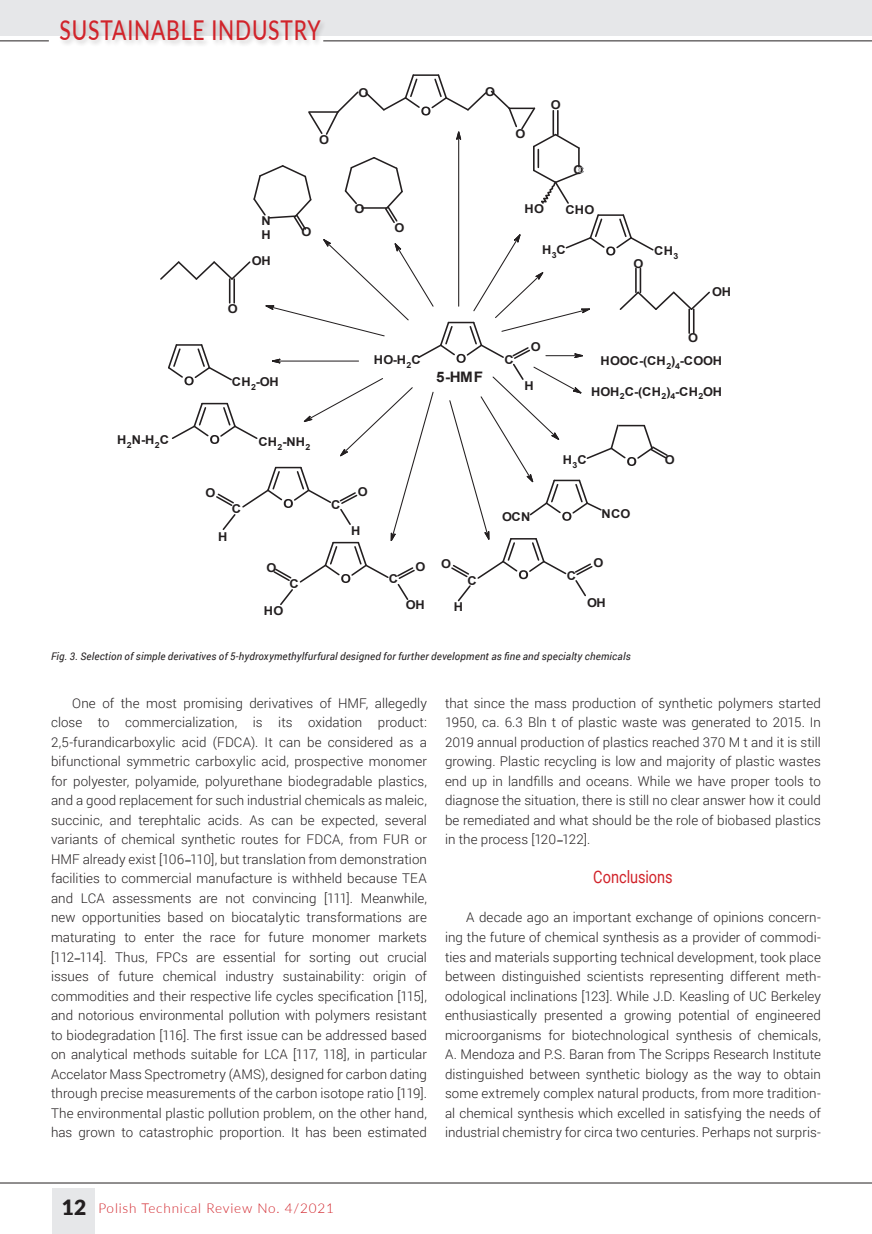
<style>
.page{position:relative;width:872px;height:1234px;background:#fff}
.page>*{position:absolute;margin:0;border:0;box-sizing:border-box;transform-origin:0 0}
.t1{font:500 27.3px "Lato";letter-spacing:.04em;color:#d1232a;scale:.77 1}
.PODPIS_rysunku{font:17.25px "Roboto";letter-spacing:-.005em;color:#d1232a;scale:.84 1}
.t2{font:700 14.4px "Arial";color:#231f20;scale:1.05 1}
.t3{font:300 13.5px "Lato";letter-spacing:.06em;color:#d1232a}
.Tekst_podstawowy_21{font:300 13.35px/19.5px "Roboto";letter-spacing:.005em;color:#231f20;text-align:justify}
.t4{font:700 12.15px/14.4px "Arial";letter-spacing:.025em;color:#231f20;scale:1.05 1}
.t5{font:700 12.15px "Arial";letter-spacing:-.03em;color:#231f20;scale:1.05 1}
.PODPIS_rysunku-2{font:italic 10.5px "Roboto";letter-spacing:.02em;color:#231f20}
.s1{font-family:"Book Antiqua";font-weight:400}
.s2{font-weight:900;font-size:21px;color:#231f20}
</style>
<div class="page">
<hr style="left:871px;top:0;width:1px;height:36px;background:#e6e7e9">
<div style="left:52px;top:1187px;width:42px;height:46px;background:#e6e7e9"></div>
<hr style="left:0;top:1182px;width:872px;height:1px;background:#231f20">
<div style="left:0;top:0;width:871px;height:36px;background:#e6e7e9"></div>
<div style="left:59px;top:19px;width:268px;height:28px;background:#231f20;opacity:.22"></div>
<hr style="left:0;top:40px;width:49px;height:1px;background:#231f20">
<hr style="left:323px;top:40px;width:549px;height:1px;background:#231f20">
<svg style="left:160px;top:74px;width:550px;height:531px"></svg>
<h1 class="t1" style="left:60px;top:10px;width:340px">SUSTAINABLE INDUSTRY</h1>
<p class="t4" style="left:319px;top:133px;width:11px">O</p>
<p class="t4" style="left:358px;top:86px;width:11px">O</p>
<p class="t4" style="left:485px;top:84px;width:11px">O</p>
<p class="t4" style="left:354px;top:202px;width:11px">O</p>
<p class="t4" style="left:261px;top:213px;width:10px">N<br>H</p>
<p class="t4" style="left:394px;top:221px;width:11px">O</p>
<p class="t4" style="left:301px;top:225px;width:11px">O</p>
<p class="t4" style="left:252px;top:254px;width:19px">OH</p>
<p class="t4" style="left:228px;top:302px;width:11px">O</p>
<p class="t4" style="left:515px;top:126px;width:11px">O</p>
<p class="t4" style="left:551px;top:97px;width:11px">O</p>
<p class="t4" style="left:573px;top:163px;width:11px">O</p>
<p class="t4" style="left:524px;top:202px;width:20px">HO</p>
<p class="t4" style="left:565px;top:203px;width:29px">CHO</p>
<p class="t4" style="left:542px;top:242px;width:24px">H<sub>3</sub>C</p>
<p class="t4" style="left:531px;top:339px;width:11px">O</p>
<p class="t4" style="left:633px;top:256px;width:11px">O</p>
<p class="t4" style="left:654px;top:244px;width:24px">CH<sub>3</sub></p>
<p class="t4" style="left:688px;top:331px;width:11px">O</p>
<p class="t4" style="left:712px;top:284px;width:19px">OH</p>
<p class="t4" style="left:117px;top:433px;width:51px">H<sub>2</sub>N-H<sub>2</sub>C</p>
<p class="t4" style="left:232px;top:374px;width:46px">CH<sub>2</sub>-OH</p>
<p class="t4" style="left:374px;top:353px;width:46px">HO-H<sub>2</sub>C</p>
<p class="t4" style="left:504px;top:352px;width:10px">C</p>
<p class="t2" style="left:436px;top:366px;width:46px">5-HMF</p>
<p class="t4" style="left:524px;top:379px;width:10px">H</p>
<p class="t5" style="left:600px;top:352px;width:117px">HOOC-(CH<sub>2</sub>)<sub>4</sub>-COOH</p>
<p class="t4" style="left:591px;top:384px;width:126px">HOH<sub>2</sub>C-(CH<sub>2</sub>)<sub>4</sub>-CH<sub>2</sub>OH</p>
<p class="t4" style="left:258px;top:434px;width:51px">CH<sub>2</sub>-NH<sub>2</sub></p>
<p class="t4" style="left:563px;top:453px;width:24px">H<sub>3</sub>C</p>
<p class="t4" style="left:665px;top:453px;width:11px">O</p>
<p class="t4" style="left:205px;top:485px;width:11px">O</p>
<p class="t4" style="left:358px;top:484px;width:11px">O</p>
<p class="t4" style="left:232px;top:501px;width:10px">C</p>
<p class="t4" style="left:331px;top:497px;width:10px">C</p>
<p class="t4" style="left:502px;top:510px;width:29px">OCN</p>
<p class="t4" style="left:601px;top:506px;width:29px">NCO</p>
<p class="t4" style="left:218px;top:529px;width:10px">H</p>
<p class="t4" style="left:351px;top:523px;width:10px">H</p>
<p class="t4" style="left:415px;top:559px;width:11px">O</p>
<p class="t4" style="left:593px;top:556px;width:11px">O</p>
<p class="t4" style="left:266px;top:560px;width:11px">O</p>
<p class="t4" style="left:441px;top:556px;width:11px">O</p>
<p class="t4" style="left:567px;top:568px;width:10px">C</p>
<p class="t4" style="left:389px;top:572px;width:10px">C</p>
<p class="t4" style="left:467px;top:573px;width:10px">C</p>
<p class="t4" style="left:289px;top:576px;width:10px">C</p>
<p class="t4" style="left:264px;top:603px;width:20px">HO</p>
<p class="t4" style="left:406px;top:597px;width:19px">OH</p>
<p class="t4" style="left:454px;top:600px;width:10px">H</p>
<p class="t4" style="left:587px;top:595px;width:19px">OH</p>
<p class="PODPIS_rysunku-2" style="left:51px;top:648px;width:581px">Fig. 3. Selection of simple derivatives of 5-hydroxymethylfurfural designed for further development as fine and specialty chemicals</p>
<p class="Tekst_podstawowy_21" style="left:51px;top:692px;width:377px;text-indent:21px">One of the most promising derivatives of HMF, allegedly close to commercialization, is its oxidation product:<br>2,5-furandicarboxylic acid (FDCA). It can be considered as a bifunctional symmetric carboxylic acid, prospective monomer for polyester, polyamide, polyurethane biodegradable plastics, and a good replacement for such industrial chemicals as maleic, succinic, and terephtalic acids. As can be expected, several variants of chemical synthetic routes for FDCA, from FUR or HMF already exist [106<span class="s1">–</span>110], but translation from demonstration facilities to commercial manufacture is withheld because TEA and LCA assessments are not convincing [111]. Meanwhile, new opportunities based on biocatalytic transformations are maturating to enter the race for future monomer markets [112<span class="s1">–</span>114]. Thus, FPCs are essential for sorting out crucial issues of future chemical industry sustainability: origin of commodities and their respective life cycles specification [115], and notorious environmental pollution with polymers resistant to biodegradation [116]. The first issue can be addressed based on analytical methods suitable for LCA [117, 118], in particular Accelator Mass Spectrometry (AMS), designed for carbon dating through precise measurements of the carbon isotope ratio [119].<br>The environmental plastic pollution problem, on the other hand, has grown to catastrophic proportion. It has been estimated</p>
<p class="Tekst_podstawowy_21" style="left:445px;top:692px;width:377px">that since the mass production of synthetic polymers started 1950, ca. 6.3 Bln t of plastic waste was generated to 2015. In 2019 annual production of plastics reached 370 M t and it is still growing. Plastic recycling is low and majority of plastic wastes end up in landfills and oceans. While we have proper tools to diagnose the situation, there is still no clear answer how it could be remediated and what should be the role of biobased plastics in the process [120<span class="s1">–</span>122].</p>
<p class="PODPIS_rysunku" style="left:593px;top:865px;width:96px">Conclusions</p>
<p class="Tekst_podstawowy_21" style="left:445px;top:907px;width:377px;text-indent:21px">A decade ago an important exchange of opinions concern&shy;ing the future of chemical synthesis as a provider of commodi&shy;ties and materials supporting technical development, took place between distinguished scientists representing different meth&shy;odological inclinations [123]. While J.D. Keasling of UC Berkeley enthusiastically presented a growing potential of engineered microorganisms for biotechnological synthesis of chemicals, A. Mendoza and P.S. Baran from The Scripps Research Institute distinguished between synthetic biology as the way to obtain some extremely complex natural products, from more tradition&shy;al chemical synthesis which excelled in satisfying the needs of industrial chemistry for circa two centuries. Perhaps not surpris-</p>
<p class="t3" style="left:62px;top:1197px;width:274px"><span class="s2">12</span> Polish Technical Review No. 4/2021</p>
</div>
